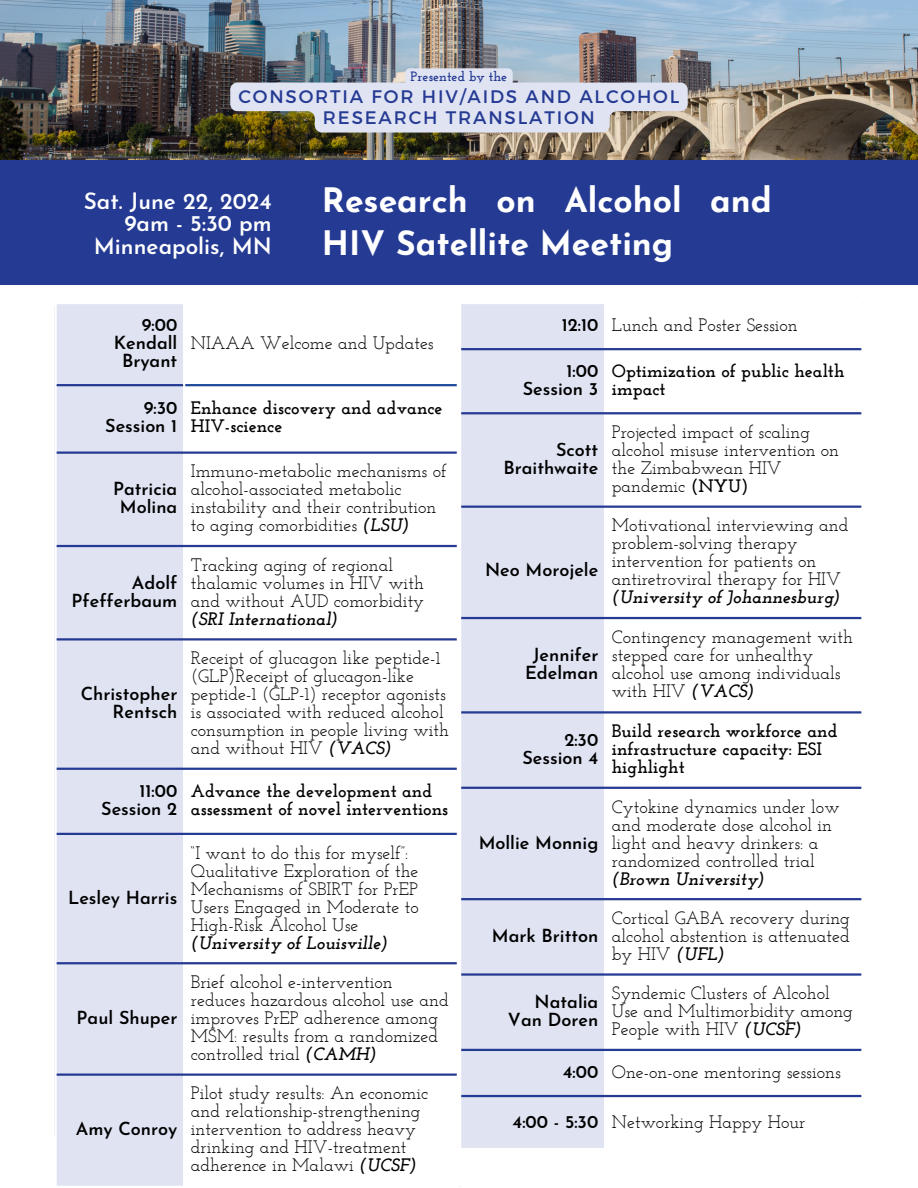
<style>
.page{position:relative;width:918px;height:1188px;background:#fff}
.page>*{position:absolute;margin:0;border:0;box-sizing:border-box;transform-origin:0 0}
.t1{font:700 33.75px/42.8px "Josefin Sans";color:#fff}
.t2{font:600 22.5px/22.5px "Josefin Sans";color:#fff;text-align:right}
.t3{font:18.15px/21.3px "Montserrat";letter-spacing:.1em;color:#253a93;text-align:center}
.t4{font:18px/18px "Josefin Slab";color:#000}
.t5{font:600 18px/18px "Josefin Sans";color:#000;text-align:right}
.t6{font:700 18px/18px "Josefin Slab";color:#000}
.t7{font:italic 700 18px "Josefin Slab";color:#000}
.t8{font:700 13.5px "Josefin Slab";color:#253a93}
.s1{font-weight:700;font-style:italic}
.s2{font-family:"Josefin Sans";font-weight:600}
.s3{font-weight:700}
</style>
<div class="page">
<img style="left:0;top:0;width:918px;height:161px">
<div style="left:0;top:161px;width:918px;height:124px;background:#253a93"></div>
<div style="left:57px;top:304px;width:126px;height:882px;background:#dfe3f2"></div>
<hr style="left:57px;top:384px;width:126px;height:2px;background:#253a93">
<hr style="left:57px;top:452px;width:400px;height:2px;background:#253a93">
<hr style="left:57px;top:545px;width:400px;height:2px;background:#253a93">
<hr style="left:57px;top:638px;width:400px;height:3px;background:#253a93">
<hr style="left:57px;top:768px;width:400px;height:2px;background:#253a93">
<hr style="left:57px;top:833px;width:400px;height:2px;background:#253a93">
<hr style="left:57px;top:962px;width:400px;height:2px;background:#253a93">
<hr style="left:57px;top:1074px;width:400px;height:2px;background:#253a93">
<hr style="left:185px;top:384px;width:272px;height:2px;background:#1e4999">
<div style="left:459px;top:306px;width:146px;height:844px;background:#dfe3f2"></div>
<svg style="left:461px;top:304px;width:143px;height:202px"></svg>
<hr style="left:459px;top:304px;width:2px;height:844px;background:#fff">
<hr style="left:604px;top:304px;width:2px;height:844px;background:#fff">
<hr style="left:459px;top:1148px;width:405px;height:2px;background:#fff">
<hr style="left:461px;top:348px;width:400px;height:2px;background:#253a93">
<hr style="left:461px;top:412px;width:400px;height:2px;background:#253a93">
<hr style="left:461px;top:506px;width:400px;height:2px;background:#253a93">
<hr style="left:461px;top:617px;width:400px;height:2px;background:#253a93">
<hr style="left:461px;top:711px;width:400px;height:3px;background:#253a93">
<hr style="left:461px;top:787px;width:400px;height:2px;background:#253a93">
<hr style="left:461px;top:898px;width:400px;height:2px;background:#253a93">
<hr style="left:461px;top:973px;width:400px;height:3px;background:#253a93">
<hr style="left:461px;top:1049px;width:400px;height:2px;background:#253a93">
<hr style="left:461px;top:1095px;width:400px;height:2px;background:#253a93">
<div style="left:405px;top:68px;width:108px;height:19px;background:#dfe3f2;border-radius:5px"></div>
<svg style="left:230px;top:83px;width:458px;height:50px;background:#cdced4"></svg>
<p class="t8" style="left:411px;top:71px;width:98px">Presented by the</p>
<p class="t3" style="left:238px;top:85px;width:443px">CONSORTIA FOR HIV/AIDS AND ALCOHOL<br>RESEARCH TRANSLATION</p>
<p class="t2" style="left:84px;top:192px;width:190px">Sat. June 22, 2024<br>9am - 5:30 pm<br>Minneapolis, MN</p>
<h1 class="t1" style="left:322px;top:182px;width:451px">Research on Alcohol and<br>HIV Satellite Meeting</h1>
<p class="t5" style="left:114px;top:318px;width:65px">9:00<br>Kendall<br>Bryant</p>
<p class="t4" style="left:191px;top:336px;width:244px">NIAAA Welcome and Updates</p>
<p class="t5" style="left:105px;top:401px;width:74px">9:30<br>Session 1</p>
<p class="t6" style="left:191px;top:401px;width:253px">Enhance discovery and advance<br>HIV-science</p>
<p class="t5" style="left:113px;top:482px;width:66px;text-align:center">Patricia<br>Molina</p>
<p class="t5" style="left:72px;top:575px;width:107px">Adolf<br>Pfefferbaum</p>
<p class="t5" style="left:81px;top:687px;width:98px">Christopher<br>Rentsch</p>
<p class="t4" style="left:191px;top:464px;width:257px">Immuno-metabolic mechanisms of alcohol-associated metabolic instability and their contribution to aging comorbidities <span class="s1">(LSU)</span></p>
<p class="t4" style="left:191px;top:557px;width:235px">Tracking aging of regional thalamic volumes in HIV with and without AUD comorbidity</p>
<p class="t7" style="left:191px;top:611px;width:149px">(SRI International)</p>
<p class="t4" style="left:191px;top:651px;width:260px">Receipt of glucagon like peptide-1 (GLP)Receipt of glucagon-like peptide-1 (GLP-1) receptor agonists is associated with reduced alcohol consumption in people living with and without HIV <span class="s1">(VACS)</span></p>
<p class="t5" style="left:101px;top:783px;width:78px">11:00<br>Session 2</p>
<p class="t6" style="left:191px;top:783px;width:259px">Advance the development and assessment of novel interventions</p>
<p class="t5" style="left:68px;top:890px;width:111px">Lesley Harris</p>
<p class="t5" style="left:77px;top:1011px;width:102px">Paul Shuper</p>
<p class="t5" style="left:76px;top:1122px;width:103px">Amy Conroy</p>
<p class="t4" style="left:191px;top:845px;width:230px">“I want to do this for myself”:<br>Qualitative Exploration of the<br>Mechanisms of SBIRT for PrEP<br>Users Engaged in Moderate to<br>High-Risk Alcohol Use</p>
<p class="t7" style="left:191px;top:935px;width:199px">(University of Louisville)</p>
<p class="t4" style="left:191px;top:975px;width:259px">Brief alcohol e-intervention reduces hazardous alcohol use and improves PrEP adherence among<br>MSM: results from a randomized controlled trial <span class="s1">(CAMH)</span></p>
<p class="t4" style="left:191px;top:1086px;width:239px">Pilot study results: An economic and relationship-strengthening intervention to address heavy drinking and HIV-treatment adherence in Malawi <span class="s1">(UCSF)</span></p>
<p class="t4" style="left:562px;top:318px;width:237px"><span class="s2">12:10</span> Lunch and Poster Session</p>
<p class="t5" style="left:523px;top:364px;width:77px">1:00<br>Session 3</p>
<p class="t6" style="left:612px;top:364px;width:234px">Optimization of public health impact</p>
<p class="t5" style="left:503px;top:443px;width:96px">Scott<br>Braithwaite</p>
<p class="t5" style="left:485px;top:563px;width:115px">Neo Morojele</p>
<p class="t5" style="left:525px;top:647px;width:75px;text-align:center">Jennifer<br>Edelman</p>
<p class="t4" style="left:612px;top:425px;width:229px">Projected impact of scaling alcohol misuse intervention on the Zimbabwean HIV pandemic <span class="s3">(NYU)</span></p>
<p class="t4" style="left:612px;top:518px;width:238px">Motivational interviewing and problem-solving therapy intervention for patients on antiretroviral therapy for HIV</p>
<p class="t7" style="left:612px;top:590px;width:230px">(University of Johannesburg)</p>
<p class="t4" style="left:612px;top:629px;width:242px">Contingency management with stepped care for unhealthy alcohol use among individuals with HIV <span class="s1">(VACS)</span></p>
<p class="t5" style="left:523px;top:733px;width:77px">2:30<br>Session 4</p>
<p class="t6" style="left:612px;top:724px;width:227px">Build research workforce and infrastructure capacity: ESI highlight</p>
<p class="t5" style="left:479px;top:835px;width:121px">Mollie Monnig</p>
<p class="t5" style="left:492px;top:928px;width:108px">Mark Britton</p>
<p class="t4" style="left:612px;top:799px;width:229px">Cytokine dynamics under low and moderate dose alcohol in light and heavy drinkers: a randomized controlled trial</p>
<p class="t7" style="left:612px;top:871px;width:154px">(Brown University)</p>
<p class="t4" style="left:612px;top:910px;width:240px;text-align:justify">Cortical GABA recovery during alcohol abstention is attenuated by HIV <span class="s1">(UFL)</span></p>
<p class="t5" style="left:508px;top:995px;width:92px">Natalia<br>Van Doren</p>
<p class="t4" style="left:612px;top:986px;width:243px">Syndemic Clusters of Alcohol<br>Use and Multimorbidity among<br>People with HIV <span class="s1">(UCSF)</span></p>
<p class="t4" style="left:563px;top:1065px;width:279px"><span class="s2">4:00</span> One-on-one mentoring sessions</p>
<p class="t4" style="left:513px;top:1114px;width:294px"><span class="s2">4:00 - 5:30</span> Networking Happy Hour</p>
</div>
